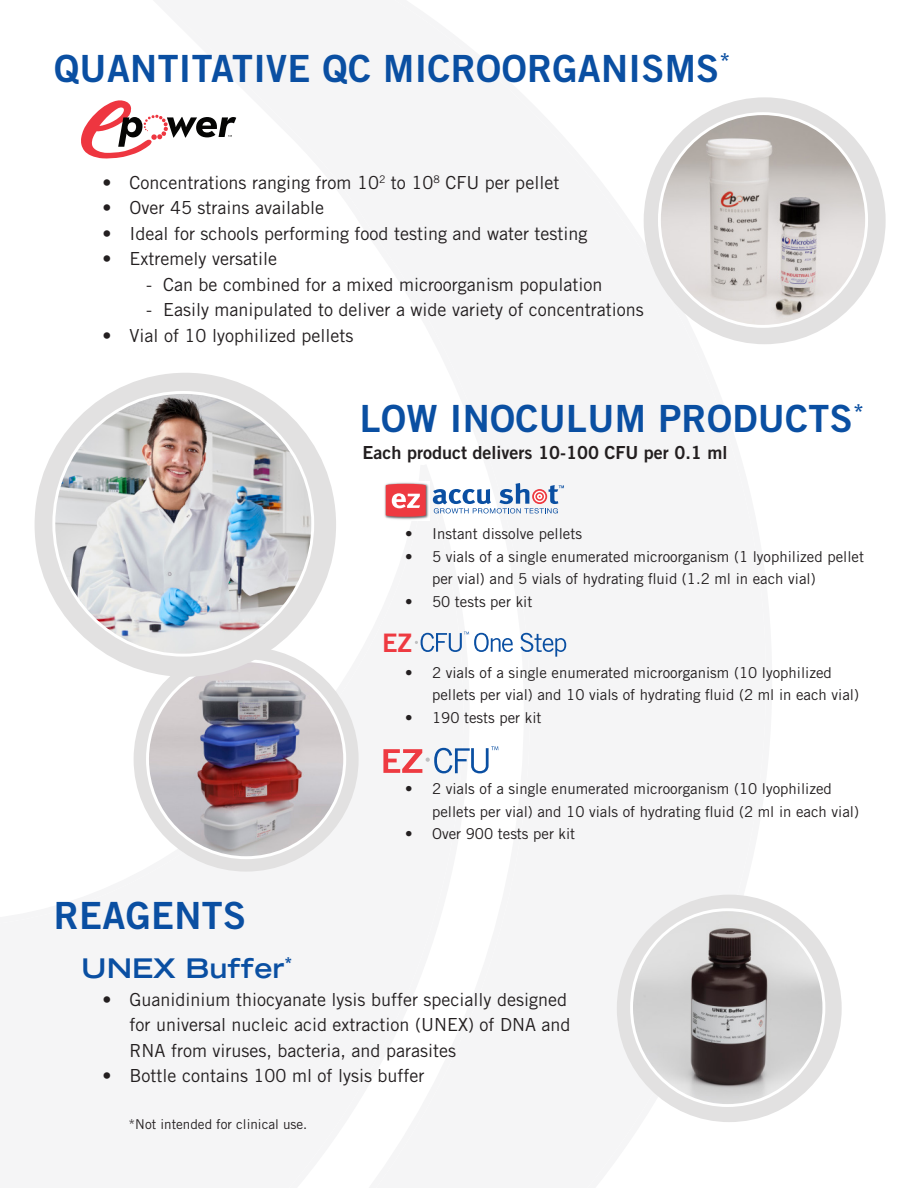
<style>
.page{position:relative;width:918px;height:1188px;background:#fff}
.page>*{position:absolute;margin:0;border:0;box-sizing:border-box;transform-origin:0 0}
.t1{font:37.5px "Trade Gothic LT Std Bd 2";letter-spacing:.01em;color:#0a4fa2}
.t2{font:700 expanded 27px "Trade Gothic LT Std";color:#0a4fa2}
.t3{font:25.5px "Trade Gothic LT Std Bd 2";color:#ee3a41}
.t4{font:18px/25.5px "Trade Gothic LT Std";color:#231f20}
.t5{font:18px "Trade Gothic LT Std Bd 2";color:#231f20}
.t6{font:15px/22.5px "Trade Gothic LT Std";color:#231f20}
.t7{font:13.5px "Trade Gothic LT Std";color:#231f20}
</style>
<div class="page">
<div style="left:617px;top:895px;width:225px;height:227px;background:#e2e1e1;border-radius:50%"></div>
<img style="left:632px;top:910px;width:192px;height:196px">
<div style="left:644px;top:97px;width:242px;height:247px;background:#e2e1e1;border-radius:50%"></div>
<img style="left:659px;top:114px;width:208px;height:212px">
<div style="left:134px;top:647px;width:225px;height:225px;background:#e2e1e1;border-radius:50%"></div>
<img style="left:147px;top:661px;width:198px;height:197px;border-radius:99px">
<img style="left:384px;top:482px;width:45px;height:38px">
<svg style="left:386px;top:484px;width:40px;height:33px"></svg>
<svg style="left:433px;top:483px;width:131px;height:30px"></svg>
<svg style="left:415px;top:632px;width:98px;height:20px"></svg>
<svg style="left:520px;top:633px;width:46px;height:24px"></svg>
<div style="left:35px;top:373px;width:301px;height:304px;background:#e2e1e1;border-radius:50%"></div>
<img style="left:54px;top:392px;width:259px;height:263px">
<svg style="left:81px;top:100px;width:155px;height:58px"></svg>
<svg style="left:383px;top:746px;width:115px;height:27px"></svg>
<p class="t1" style="left:54px;top:45px;width:678px">QUANTITATIVE QC MICROORGANISMS<sup>*</sup></p>
<p class="t4" style="left:103px;top:169px;width:458px">• Concentrations ranging from 10<sup>2</sup> to 10<sup>8</sup> CFU per pellet</p>
<p class="t4" style="left:103px;top:195px;width:223px">• Over 45 strains available</p>
<p class="t4" style="left:103px;top:220px;width:486px">• Ideal for schools performing food testing and water testing</p>
<p class="t4" style="left:103px;top:246px;width:176px">• Extremely versatile</p>
<p class="t4" style="left:146px;top:271px;width:458px">- Can be combined for a mixed microorganism population</p>
<p class="t4" style="left:146px;top:297px;width:499px">- Easily manipulated to deliver a wide variety of concentrations</p>
<p class="t4" style="left:103px;top:322px;width:252px">• Vial of 10 lyophilized pellets</p>
<p class="t1" style="left:360px;top:395px;width:506px">LOW INOCULUM PRODUCTS<sup>*</sup></p>
<p class="t5" style="left:363px;top:441px;width:366px">Each product delivers 10-100 CFU per 0.1 ml</p>
<p class="t6" style="left:405px;top:523px;width:178px">• Instant dissolve pellets</p>
<p class="t6" style="left:432px;top:545px;width:434px;text-indent:-27px">• 5 vials of a single enumerated microorganism (1 lyophilized pellet per vial) and 5 vials of hydrating fluid (1.2 ml in each vial)</p>
<p class="t6" style="left:405px;top:590px;width:129px">• 50 tests per kit</p>
<p class="t3" style="left:382px;top:627px;width:31px">EZ</p>
<p class="t6" style="left:432px;top:661px;width:429px;text-indent:-27px">• 2 vials of a single enumerated microorganism (10 lyophilized pellets per vial) and 10 vials of hydrating fluid (2 ml in each vial)</p>
<p class="t6" style="left:405px;top:706px;width:138px">• 190 tests per kit</p>
<p class="t1" style="left:54px;top:893px;width:194px">REAGENTS</p>
<p class="t6" style="left:432px;top:778px;width:429px;text-indent:-27px">• 2 vials of a single enumerated microorganism (10 lyophilized pellets per vial) and 10 vials of hydrating fluid (2 ml in each vial)</p>
<p class="t6" style="left:405px;top:823px;width:172px">• Over 900 tests per kit</p>
<p class="t2" style="left:81px;top:951px;width:213px">UNEX Buffer<sup>*</sup></p>
<p class="t4" style="left:130px;top:986px;width:442px;text-indent:-27px">• Guanidinium thiocyanate lysis buffer specially designed for universal nucleic acid extraction (UNEX) of DNA and<br>RNA from viruses, bacteria, and parasites</p>
<p class="t4" style="left:103px;top:1063px;width:323px">• Bottle contains 100 ml of lysis buffer</p>
<p class="t7" style="left:129px;top:1116px;width:180px">*Not intended for clinical use.</p>
</div>
